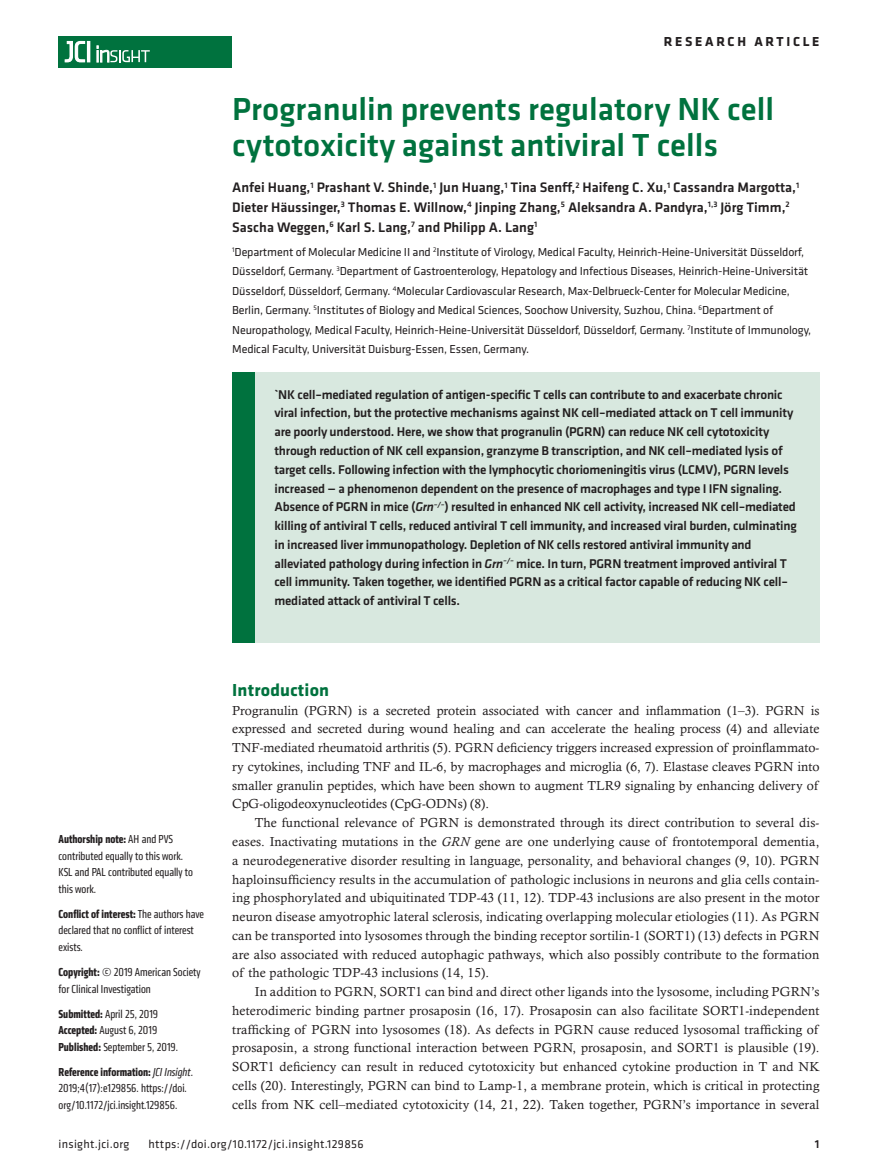
<style>
.page{position:relative;width:878px;height:1175px;background:#fff}
.page>*{position:absolute;margin:0;border:0;box-sizing:border-box;transform-origin:0 0}
.t1{font:500 33px/36px "Klavika Basic";color:#00723e}
.t2{font:700 18px "Klavika";letter-spacing:.01em;color:#00723e}
.t3{font:500 14.25px/19.5px "Klavika Basic";color:#231f20}
.t4{font:700 13.5px "Klavika Basic";letter-spacing:.2em;color:#231f20}
.t5{font:13.2px/18.8px "Calisto MT Std";letter-spacing:.01em;color:#231f20;text-align:justify}
.t6{font:500 13.2px/18.8px "Klavika Basic";letter-spacing:-.015em;color:#231f20}
.t7{font:12px/19.5px "Klavika";letter-spacing:-.01em;color:#231f20}
.t8{font:condensed 12px/16.5px "Klavika";color:#231f20}
.t9{font:12px "Klavika Basic";letter-spacing:.025em;color:#231f20}
.t10{font:500 12px "Klavika Basic";color:#231f20}
.s1{font-weight:700}
.s2{font-style:italic}
</style>
<div class="page">
<div style="left:59px;top:36px;width:173px;height:31px;background:#00723e"></div>
<hr style="left:87px;top:41px;width:3px;height:21px;background:#fff">
<svg style="left:64px;top:41px;width:21px;height:22px"></svg>
<svg style="left:97px;top:46px;width:53px;height:16px"></svg>
<div style="left:232px;top:372px;width:587px;height:270px;background:#d8e8df"></div>
<div style="left:232px;top:372px;width:22px;height:270px;background:#00723e"></div>
<p class="t4" style="left:663px;top:32px;width:157px">RESEARCH ARTICLE</p>
<h1 class="t1" style="left:232px;top:91px;width:543px">Progranulin prevents regulatory NK cell cytotoxicity against antiviral T cells</h1>
<p class="t3" style="left:232px;top:178px;width:568px">Anfei Huang,<sup>1</sup> Prashant V. Shinde,<sup>1</sup> Jun Huang,<sup>1</sup> Tina Senff,<sup>2</sup> Haifeng C. Xu,<sup>1</sup> Cassandra Margotta,<sup>1<br></sup>Dieter Häussinger,<sup>3</sup> Thomas E. Willnow,<sup>4</sup> Jinping Zhang,<sup>5</sup> Aleksandra A. Pandyra,<sup>1,3</sup> Jörg Timm,<sup>2<br></sup>Sascha Weggen,<sup>6</sup> Karl S. Lang,<sup>7</sup> and Philipp A. Lang<sup>1</sup></p>
<p class="t7" style="left:232px;top:241px;width:580px"><sup>1</sup>Department of Molecular Medicine II and <sup>2</sup>Institute of Virology, Medical Faculty, Heinrich-Heine-Universität Düsseldorf, Düsseldorf, Germany. <sup>3</sup>Department of Gastroenterology, Hepatology and Infectious Diseases, Heinrich-Heine-Universität Düsseldorf, Düsseldorf, Germany. <sup>4</sup>Molecular Cardiovascular Research, Max-Delbrueck-Center for Molecular Medicine, Berlin, Germany. <sup>5</sup>Institutes of Biology and Medical Sciences, Soochow University, Suzhou, China. <sup>6</sup>Department of Neuropathology, Medical Faculty, Heinrich-Heine-Universität Düsseldorf, Düsseldorf, Germany. <sup>7</sup>Institute of Immunology, Medical Faculty, Universität Duisburg-Essen, Essen, Germany.</p>
<p class="t6" style="left:274px;top:384px;width:524px"><span class="s1">`</span>NK cell–mediated regulation of antigen-specific T cells can contribute to and exacerbate chronic viral infection, but the protective mechanisms against NK cell–mediated attack on T cell immunity are poorly understood. Here, we show that progranulin (PGRN) can reduce NK cell cytotoxicity through reduction of NK cell expansion, granzyme B transcription, and NK cell–mediated lysis of target cells. Following infection with the lymphocytic choriomeningitis virus (LCMV), PGRN levels increased — a phenomenon dependent on the presence of macrophages and type I IFN signaling.<br>Absence of PGRN in mice (<span class="s2">Grn</span><sup>–/–</sup>) resulted in enhanced NK cell activity, increased NK cell–mediated killing of antiviral T cells, reduced antiviral T cell immunity, and increased viral burden, culminating in increased liver immunopathology. Depletion of NK cells restored antiviral immunity and alleviated pathology during infection in <span class="s2">Grn</span><sup>–/–</sup> mice. In turn, PGRN treatment improved antiviral T cell immunity. Taken together, we identified PGRN as a critical factor capable of reducing NK cell– mediated attack of antiviral T cells.</p>
<p class="t8" style="left:59px;top:831px;width:136px"><span class="s1">Authorship note:</span> AH and PVS contributed equally to this work.<br>KSL and PAL contributed equally to this work.</p>
<p class="t8" style="left:59px;top:905px;width:147px"><span class="s1">Conflict of interest:</span> The authors have declared that no conflict of interest exists.</p>
<p class="t8" style="left:59px;top:963px;width:144px"><span class="s1">Copyright:</span> © 2019 American Society for Clinical Investigation</p>
<p class="t8" style="left:59px;top:1005px;width:121px"><span class="s1">Submitted:</span> April 25, 2019<br><span class="s1">Accepted:</span> August 6, 2019<br><span class="s1">Published:</span> September 5, 2019.</p>
<p class="t8" style="left:59px;top:1063px;width:136px"><span class="s1">Reference information:</span> <span class="s2">JCI Insight</span>.<br>2019;4(17):e129856. https://doi. org/10.1172/jci.insight.129856.</p>
<h2 class="t2" style="left:232px;top:677px;width:98px">Introduction</h2>
<p class="t5" style="left:232px;top:700px;width:588px">Progranulin (PGRN) is a secreted protein associated with cancer and inflammation (1–3). PGRN is expressed and secreted during wound healing and can accelerate the healing process (4) and alleviate TNF-mediated rheumatoid arthritis (5). PGRN deficiency triggers increased expression of proinflammato&shy;ry cytokines, including TNF and IL-6, by macrophages and microglia (6, 7). Elastase cleaves PGRN into smaller granulin peptides, which have been shown to augment TLR9 signaling by enhancing delivery of CpG-oligodeoxynucleotides (CpG-ODNs) (8).</p>
<p class="t5" style="left:232px;top:813px;width:588px;text-indent:22px">The functional relevance of PGRN is demonstrated through its direct contribution to several dis&shy;eases. Inactivating mutations in the <span class="s2">GRN</span> gene are one underlying cause of frontotemporal dementia, a neurodegenerative disorder resulting in language, personality, and behavioral changes (9, 10). PGRN haploinsufficiency results in the accumulation of pathologic inclusions in neurons and glia cells contain&shy;ing phosphorylated and ubiquitinated TDP-43 (11, 12). TDP-43 inclusions are also present in the motor neuron disease amyotrophic lateral sclerosis, indicating overlapping molecular etiologies (11). As PGRN can be transported into lysosomes through the binding receptor sortilin-1 (SORT1) (13) defects in PGRN are also associated with reduced autophagic pathways, which also possibly contribute to the formation of the pathologic TDP-43 inclusions (14, 15).</p>
<p class="t5" style="left:232px;top:982px;width:588px;text-indent:22px">In addition to PGRN, SORT1 can bind and direct other ligands into the lysosome, including PGRN’s heterodimeric binding partner prosaposin (16, 17). Prosaposin can also facilitate SORT1-independent trafficking of PGRN into lysosomes (18). As defects in PGRN cause reduced lysosomal trafficking of prosaposin, a strong functional interaction between PGRN, prosaposin, and SORT1 is plausible (19).<br>SORT1 deficiency can result in reduced cytotoxicity but enhanced cytokine production in T and NK cells (20). Interestingly, PGRN can bind to Lamp-1, a membrane protein, which is critical in protecting cells from NK cell–mediated cytotoxicity (14, 21, 22). Taken together, PGRN’s importance in several</p>
<p class="t9" style="left:58px;top:1135px;width:72px">insight.jci.org</p>
<p class="t9" style="left:148px;top:1135px;width:216px">https://doi.org/10.1172/jci.insight.129856</p>
<p class="t10" style="left:814px;top:1135px;width:6px">1</p>
</div>
